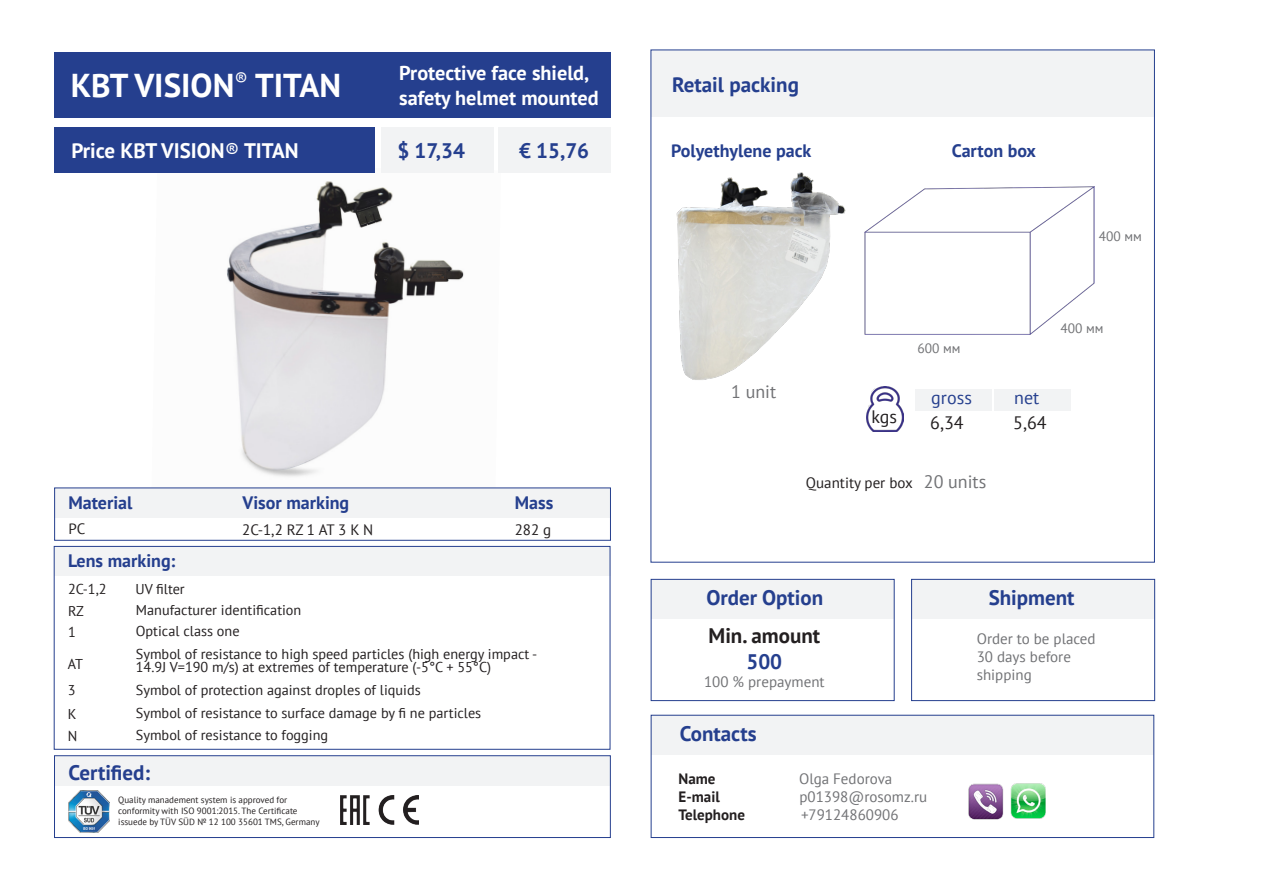
<style>
.page{position:relative;width:1263px;height:893px;background:#fff}
.page>*{position:absolute;margin:0;border:0;box-sizing:border-box;transform-origin:0 0}
.Заг_главный{font:700 33px "PT Sans";color:#fff}
.Заг_главный-2{font:700 21px "PT Sans";color:#253f8e}
.Заг_главный-3{font:700 21px "PT Sans";color:#fff}
.Заг_главный-4{font:700 21px "PT Sans";color:#231f20}
.Заг_главный-5{font:700 20.25px "PT Sans";color:#fff}
.Заг_главный-6{font:700 18px "PT Sans";color:#253f8e}
.t1{font:18px "PT Sans";color:#717275}
.t2{font:18px "PT Sans";color:#231f20}
.t3{font:18px "PT Sans";color:#253f8e}
.Заг_главный-7{font:15px "PT Sans";color:#717275}
.Заг_главный-8{font:15px "PT Sans";color:#231f20}
.Заг_главный-9{font:700 15px "PT Sans";color:#231f20}
.Заг_главный-10{font:14.25px "PT Sans";color:#231f20}
.Заг_главный-11{font:13.5px "PT Sans";color:#717275}
.Заг_главный-12{font:9px "PT Sans";color:#231f20}
.s1{font-weight:400}
</style>
<div class="page">
<img style="left:152px;top:164px;width:349px;height:324px">
<div style="left:54px;top:488px;width:557px;height:30px;background:#f2f3f4"></div>
<div style="left:651px;top:50px;width:503px;height:67px;background:#f2f3f4"></div>
<div style="left:54px;top:756px;width:556px;height:30px;background:#f2f3f4"></div>
<img style="left:341px;top:796px;width:78px;height:29px">
<div style="left:651px;top:579px;width:243px;height:40px;background:#f2f3f4"></div>
<div style="left:911px;top:579px;width:244px;height:40px;background:#f2f3f4"></div>
<div style="left:651px;top:715px;width:503px;height:40px;background:#f2f3f4"></div>
<img style="left:968px;top:783px;width:78px;height:37px">
<div style="left:651px;top:579px;width:243px;height:122px;border:1px solid #253f8e"></div>
<div style="left:911px;top:579px;width:244px;height:122px;border:1px solid #253f8e"></div>
<div style="left:651px;top:715px;width:503px;height:123px;border:1px solid #253f8e"></div>
<div style="left:54px;top:755px;width:556px;height:83px;border:1px solid #253f8e"></div>
<img style="left:68px;top:791px;width:42px;height:41px">
<div style="left:54px;top:128px;width:321px;height:45px;background:#253f8e"></div>
<div style="left:381px;top:127px;width:112px;height:46px;background:#f2f3f4"></div>
<div style="left:498px;top:127px;width:112px;height:46px;background:#f2f3f4"></div>
<img style="left:864px;top:186px;width:231px;height:149px">
<div style="left:54px;top:546px;width:556px;height:30px;background:#f2f3f4"></div>
<div style="left:54px;top:546px;width:556px;height:203px;border:1px solid #253f8e"></div>
<img style="left:676px;top:172px;width:170px;height:208px">
<div style="left:54px;top:52px;width:557px;height:66px;background:#253f8e"></div>
<div style="left:994px;top:389px;width:76px;height:21px;background:#f2f3f4"></div>
<div style="left:915px;top:389px;width:77px;height:21px;background:#f2f3f4"></div>
<img style="left:866px;top:387px;width:37px;height:45px">
<p class="Заг_главный" style="left:71px;top:64px;width:272px">KBT VISION<sup>®</sup> TITAN</p>
<p class="Заг_главный-5" style="left:399px;top:60px;width:192px">Protective face shield,</p>
<p class="Заг_главный-5" style="left:399px;top:84px;width:201px">safety helmet mounted</p>
<p class="Заг_главный-5" style="left:396px;top:60px;width:192px">Protective face shield,</p>
<p class="Заг_главный-5" style="left:396px;top:84px;width:201px">safety helmet mounted</p>
<p class="Заг_главный-3" style="left:71px;top:137px;width:229px">Price KBT VISION<span class="s1">®</span> TITAN</p>
<p class="Заг_главный-2" style="left:397px;top:137px;width:69px">$ 17,34</p>
<p class="Заг_главный-2" style="left:519px;top:137px;width:72px">€ 15,76</p>
<p class="Заг_главный-6" style="left:68px;top:491px;width:66px">Material</p>
<p class="Заг_главный-8" style="left:68px;top:519px;width:18px">РC</p>
<p class="Заг_главный-6" style="left:68px;top:548px;width:109px">Lens marking:</p>
<p class="Заг_главный-10" style="left:68px;top:580px;width:40px">2С-1,2</p>
<p class="Заг_главный-10" style="left:135px;top:580px;width:51px">UV filter</p>
<p class="Заг_главный-6" style="left:243px;top:491px;width:108px">Visor marking</p>
<p class="Заг_главный-8" style="left:242px;top:520px;width:132px">2С-1,2 RZ 1 AT 3 K N</p>
<p class="Заг_главный-6" style="left:515px;top:490px;width:40px">Mass</p>
<p class="Заг_главный-8" style="left:515px;top:520px;width:38px">282 g</p>
<p class="Заг_главный-10" style="left:136px;top:601px;width:167px">Manufacturer identification</p>
<p class="Заг_главный-10" style="left:136px;top:622px;width:105px">Optical class one</p>
<p class="Заг_главный-10" style="left:68px;top:601px;width:17px">RZ</p>
<p class="Заг_главный-10" style="left:68px;top:623px;width:9px">1</p>
<p class="Заг_главный-10" style="left:68px;top:655px;width:17px">AT</p>
<p class="Заг_главный-10" style="left:68px;top:681px;width:9px">3</p>
<p class="Заг_главный-10" style="left:136px;top:681px;width:286px">Symbol of protection against droples of liquids</p>
<p class="Заг_главный-10" style="left:68px;top:704px;width:10px">K</p>
<p class="Заг_главный-10" style="left:136px;top:704px;width:347px">Symbol of resistance to surface damage by fi ne particles</p>
<p class="Заг_главный-10" style="left:68px;top:727px;width:11px">N</p>
<p class="Заг_главный-10" style="left:136px;top:726px;width:194px">Symbol of resistance to fogging</p>
<p class="Заг_главный-10" style="left:136px;top:644px;width:403px">Symbol of resistance to high speed particles (high energy impact -</p>
<p class="Заг_главный-10" style="left:136px;top:658px;width:357px">14.9J V=190 m/s) at extremes of temperature (-5°C + 55°C)</p>
<p class="Заг_главный-2" style="left:68px;top:758px;width:83px">Certified:</p>
<p class="Заг_главный-12" style="left:118px;top:794px;width:170px">Quality manadement system is approved for</p>
<p class="Заг_главный-12" style="left:118px;top:805px;width:181px">conformity with ISO 9001:2015. The Certificate</p>
<p class="Заг_главный-12" style="left:118px;top:816px;width:203px">issuede by TÜV SÜD № 12 100 35601 TMS, Germany</p>
<p class="Заг_главный-2" style="left:672px;top:71px;width:128px">Retail packing</p>
<p class="Заг_главный-6" style="left:671px;top:139px;width:142px">Polyethylene pack</p>
<p class="Заг_главный-6" style="left:952px;top:138px;width:86px">Carton box</p>
<p class="Заг_главный-11" style="left:1099px;top:227px;width:45px">400 мм</p>
<p class="t1" style="left:731px;top:380px;width:47px">1 unit</p>
<p class="t2" style="left:871px;top:405px;width:27px">kgs</p>
<p class="Заг_главный-11" style="left:917px;top:340px;width:45px">600 мм</p>
<p class="t3" style="left:931px;top:386px;width:42px">gross</p>
<p class="t2" style="left:930px;top:411px;width:35px">6,34</p>
<p class="Заг_главный-8" style="left:806px;top:473px;width:108px">Quantity per box</p>
<p class="t1" style="left:924px;top:470px;width:64px">20 units</p>
<p class="Заг_главный-11" style="left:1060px;top:319px;width:45px">400 мм</p>
<p class="t3" style="left:1014px;top:386px;width:27px">net</p>
<p class="t2" style="left:1013px;top:411px;width:35px">5,64</p>
<p class="Заг_главный-2" style="left:706px;top:584px;width:118px">Order Option</p>
<p class="Заг_главный-4" style="left:708px;top:622px;width:113px">Min. amount</p>
<p class="Заг_главный-2" style="left:746px;top:647px;width:37px">500</p>
<p class="Заг_главный-7" style="left:704px;top:672px;width:122px">100 % prepayment</p>
<p class="Заг_главный-2" style="left:680px;top:720px;width:78px">Contacts</p>
<p class="Заг_главный-9" style="left:679px;top:768px;width:38px">Name</p>
<p class="Заг_главный-7" style="left:799px;top:769px;width:95px">Olga Fedorova</p>
<p class="Заг_главный-9" style="left:679px;top:786px;width:43px">E-mail</p>
<p class="Заг_главный-7" style="left:799px;top:787px;width:129px">p01398@rosomz.ru</p>
<p class="Заг_главный-9" style="left:679px;top:804px;width:68px">Telephone</p>
<p class="Заг_главный-7" style="left:801px;top:805px;width:99px">+79124860906</p>
<p class="Заг_главный-2" style="left:989px;top:584px;width:87px">Shipment</p>
<p class="Заг_главный-7" style="left:977px;top:629px;width:120px">Order to be placed</p>
<p class="Заг_главный-7" style="left:977px;top:647px;width:96px">30 days before</p>
<p class="Заг_главный-7" style="left:977px;top:665px;width:57px">shipping</p>
</div>
